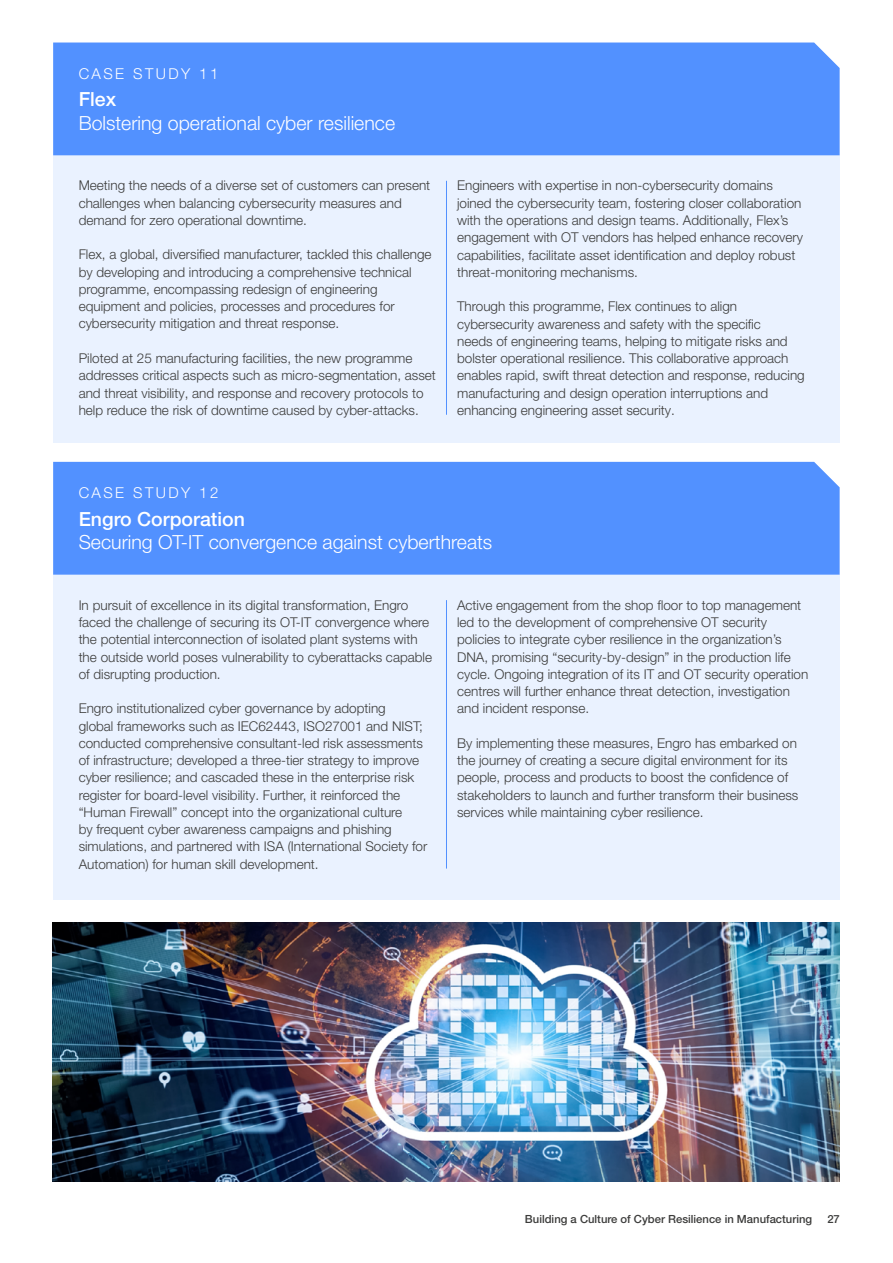
<style>
.page{position:relative;width:893px;height:1263px;background:#fff}
.page>*{position:absolute;margin:0;border:0;box-sizing:border-box;transform-origin:0 0}
.t1{font:300 19.5px "Helvetica Neue LT Pro";color:#fff}
.t2{font:500 19.5px "Helvetica Neue LT Pro";color:#fff}
.t3{font:300 15px "Helvetica Neue LT Pro";letter-spacing:.16em;color:#fff}
.t4{font:300 13.5px/17.2px "Helvetica Neue LT Pro";color:#3c3c3b}
.t5{font:500 11.25px "Helvetica Neue LT Pro";color:#3c3c3b}
</style>
<div class="page">
<div style="left:53px;top:155px;width:787px;height:288px;background:#eaf2ff"></div>
<hr style="left:446px;top:181px;width:1px;height:234px;background:#5291ff">
<div style="left:53px;top:43px;width:787px;height:112px;background:#5291ff"></div>
<div style="left:53px;top:575px;width:787px;height:325px;background:#eaf2ff"></div>
<hr style="left:446px;top:600px;width:1px;height:268px;background:#5291ff">
<div style="left:53px;top:462px;width:787px;height:113px;background:#5291ff"></div>
<img style="left:53px;top:922px;width:787px;height:259px">
<p class="t3" style="left:79px;top:64px;width:141px">CASE STUDY 11</p>
<h1 class="t2" style="left:79px;top:88px;width:39px">Flex</h1>
<h1 class="t1" style="left:79px;top:111px;width:318px">Bolstering operational cyber resilience</h1>
<p class="t4" style="left:79px;top:177px;width:353px">Meeting the needs of a diverse set of customers can present challenges when balancing cybersecurity measures and demand for zero operational downtime.</p>
<p class="t4" style="left:79px;top:246px;width:354px">Flex, a global, diversified manufacturer, tackled this challenge by developing and introducing a comprehensive technical programme, encompassing redesign of engineering equipment and policies, processes and procedures for cybersecurity mitigation and threat response.</p>
<p class="t4" style="left:79px;top:349px;width:359px">Piloted at 25 manufacturing facilities, the new programme addresses critical aspects such as micro-segmentation, asset and threat visibility, and response and recovery protocols to help reduce the risk of downtime caused by cyber-attacks.</p>
<p class="t4" style="left:457px;top:177px;width:347px">Engineers with expertise in non-cybersecurity domains joined the cybersecurity team, fostering closer collaboration with the operations and design teams. Additionally, Flex’s engagement with OT vendors has helped enhance recovery capabilities, facilitate asset identification and deploy robust threat-monitoring mechanisms.</p>
<p class="t4" style="left:457px;top:298px;width:349px">Through this programme, Flex continues to align cybersecurity awareness and safety with the specific<br>needs of engineering teams, helping to mitigate risks and bolster operational resilience. This collaborative approach enables rapid, swift threat detection and response, reducing manufacturing and design operation interruptions and enhancing engineering asset security.</p>
<p class="t3" style="left:79px;top:484px;width:141px">CASE STUDY 12</p>
<h1 class="t2" style="left:79px;top:507px;width:168px">Engro Corporation</h1>
<h1 class="t1" style="left:79px;top:530px;width:415px">Securing OT-IT convergence against cyberthreats</h1>
<p class="t4" style="left:79px;top:596px;width:355px">In pursuit of excellence in its digital transformation, Engro faced the challenge of securing its OT-IT convergence where the potential interconnection of isolated plant systems with the outside world poses vulnerability to cyberattacks capable of disrupting production.</p>
<p class="t4" style="left:79px;top:699px;width:350px">Engro institutionalized cyber governance by adopting<br>global frameworks such as IEC62443, ISO27001 and NIST; conducted comprehensive consultant-led risk assessments of infrastructure; developed a three-tier strategy to improve cyber resilience; and cascaded these in the enterprise risk register for board-level visibility. Further, it reinforced the “Human Firewall” concept into the organizational culture<br>by frequent cyber awareness campaigns and phishing simulations, and partnered with ISA (International Society for Automation) for human skill development.</p>
<p class="t4" style="left:457px;top:596px;width:353px">Active engagement from the shop floor to top management led to the development of comprehensive OT security policies to integrate cyber resilience in the organization’s DNA, promising “security-by-design” in the production life cycle. Ongoing integration of its IT and OT security operation centres will further enhance threat detection, investigation and incident response.</p>
<p class="t4" style="left:457px;top:734px;width:343px">By implementing these measures, Engro has embarked on the journey of creating a secure digital environment for its people, process and products to boost the confidence of stakeholders to launch and further transform their business services while maintaining cyber resilience.</p>
<p class="t5" style="left:525px;top:1212px;width:289px">Building a Culture of Cyber Resilience in Manufacturing</p>
<p class="t5" style="left:827px;top:1212px;width:14px">27</p>
</div>
